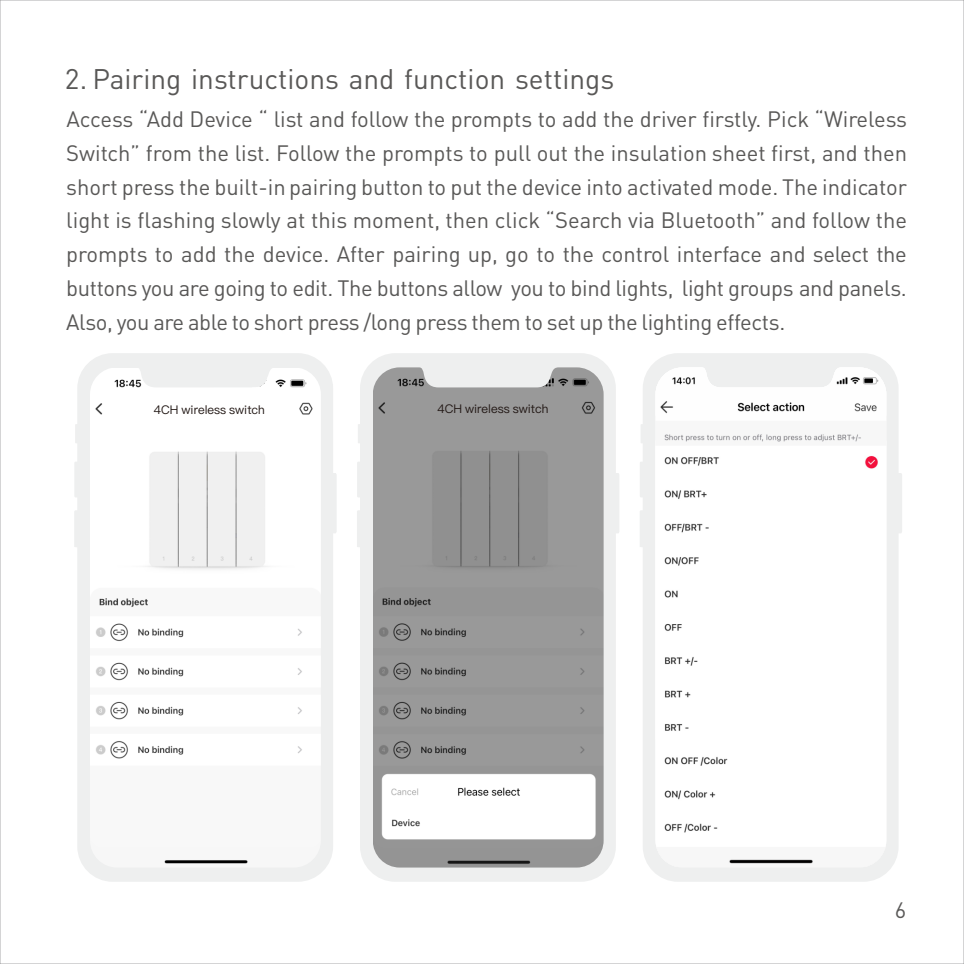
<style>
.page{position:relative;width:964px;height:964px;background:#fff}
.page>*{position:absolute;margin:0;border:0;box-sizing:border-box;transform-origin:0 0}
.t1{font:28px "DIN Pro";color:#595857}
.t2{font:22px/33.6px "DIN Pro";letter-spacing:-.015em;color:#595857;text-align:justify}
.t3{font:12px "Ping Fang SC Medium";color:#231916}
</style>
<div class="page">
<svg style="left:640px;top:353px;width:262px;height:529px;fill:#eeefef"></svg>
<img style="left:655px;top:367px;width:231px;height:500px">
<svg style="left:74px;top:353px;width:263px;height:529px;fill:#eeefef"></svg>
<img style="left:90px;top:368px;width:231px;height:499px">
<div style="left:157px;top:400px;width:87px;height:19px;background:#fff"></div>
<svg style="left:252px;top:376px;width:21px;height:16px"></svg>
<svg style="left:357px;top:353px;width:262px;height:529px;fill:#eeefef"></svg>
<img style="left:373px;top:367px;width:230px;height:500px">
<div style="left:447px;top:399px;width:77px;height:19px;background:#999"></div>
<p class="t1" style="left:65px;top:67px;width:551px">2. Pairing instructions and function settings</p>
<p class="t2" style="left:66px;top:104px;width:842px">Access “Add Device “ list and follow the prompts to add the driver firstly. Pick “Wireless Switch” from the list. Follow the prompts to pull out the insulation sheet first, and then short press the built-in pairing button to put the device into activated mode. The indicator light is flashing slowly at this moment, then click “Search via Bluetooth” and follow the prompts to add the device. After pairing up, go to the control interface and select the buttons you are going to edit. The buttons allow you to bind lights, light groups and panels.<br>Also, you are able to short press /long press them to set up the lighting effects.</p>
<p class="t3" style="left:154px;top:404px;width:112px">4CH wireless switch</p>
<p class="t3" style="left:437px;top:403px;width:112px">4CH wireless switch</p>
<p class="t2" style="left:895px;top:896px;width:13px">6</p>
</div>
